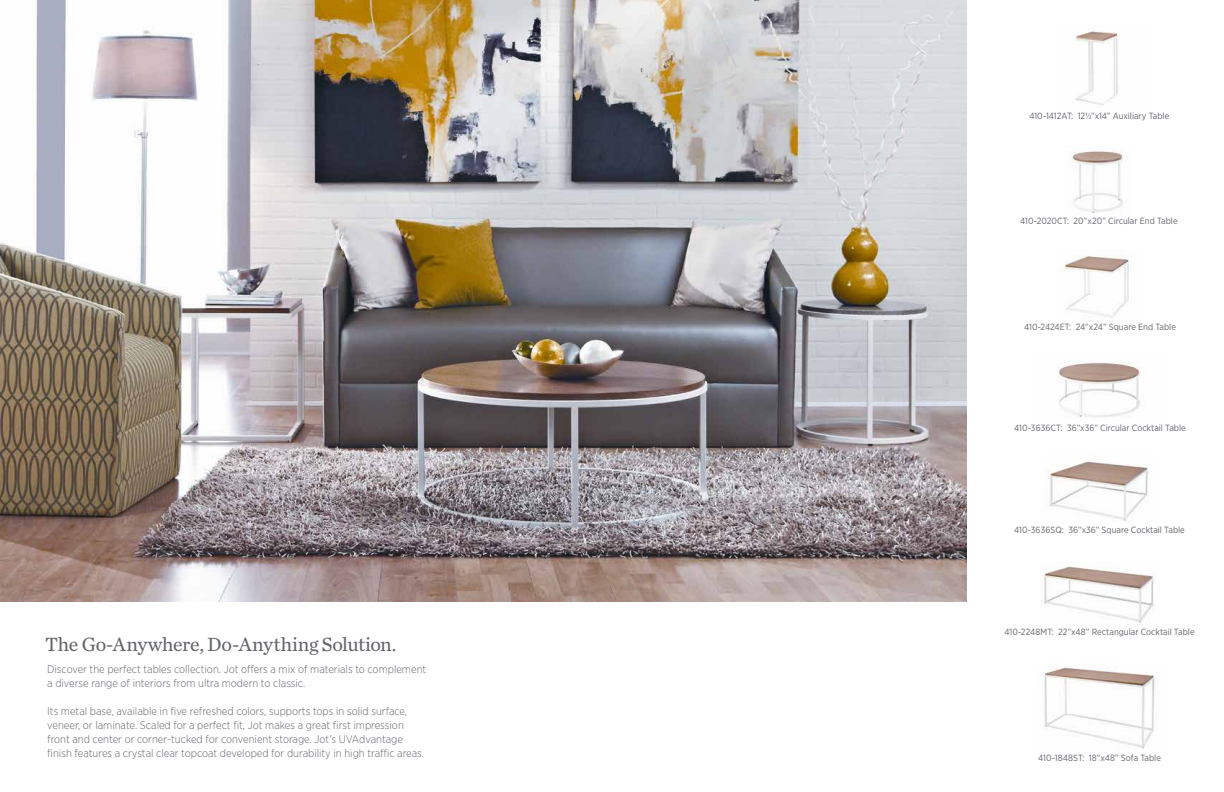
<style>
.page{position:relative;width:1224px;height:792px;background:#fff}
.page>*{position:absolute;margin:0;border:0;box-sizing:border-box;transform-origin:0 0}
.t1{font:20px "Chronicle Text G2";letter-spacing:-.015em;color:#63656b}
.t2{font:300 11px/14px "Gotham Narrow";color:#63656b}
.t3{font:9px "Gotham Narrow";color:#63656b}
</style>
<div class="page">
<img style="left:1075px;top:31px;width:43px;height:74px">
<img style="left:1043px;top:662px;width:113px;height:87px">
<img style="left:1070px;top:151px;width:53px;height:62px">
<img style="left:1043px;top:566px;width:111px;height:57px">
<img style="left:1064px;top:255px;width:65px;height:63px">
<img style="left:1058px;top:361px;width:82px;height:56px">
<img style="left:1050px;top:460px;width:99px;height:61px">
<img style="left:0;top:0;width:966px;height:602px">
<h1 class="t1" style="left:45px;top:630px;width:353px">The Go-Anywhere, Do-Anything Solution.</h1>
<p class="t2" style="left:47px;top:662px;width:381px">Discover the perfect tables collection. Jot offers a mix of materials to complement a diverse range of interiors from ultra modern to classic.</p>
<p class="t2" style="left:47px;top:704px;width:378px">Its metal base, available in five refreshed colors, supports tops in solid surface, veneer, or laminate. Scaled for a perfect fit, Jot makes a great first impression front and center or corner-tucked for convenient storage. Jot’s UVAdvantage finish features a crystal clear topcoat developed for durability in high traffic areas.</p>
<p class="t3" style="left:1029px;top:110px;width:141px">410-1412AT: 121/2”x14” Auxiliary Table</p>
<p class="t3" style="left:1020px;top:215px;width:159px">410-2020CT: 20”x20” Circular End Table</p>
<p class="t3" style="left:1024px;top:321px;width:153px">410-2424ET: 24”x24” Square End Table</p>
<p class="t3" style="left:1014px;top:422px;width:173px">410-3636CT: 36”x36” Circular Cocktail Table</p>
<p class="t3" style="left:1014px;top:525px;width:172px">410-3636SQ: 36”x36” Square Cocktail Table</p>
<p class="t3" style="left:1004px;top:626px;width:192px">410-2248MT: 22”x48” Rectangular Cocktail Table</p>
<p class="t3" style="left:1038px;top:753px;width:124px">410-1848ST: 18”x48” Sofa Table</p>
</div>
